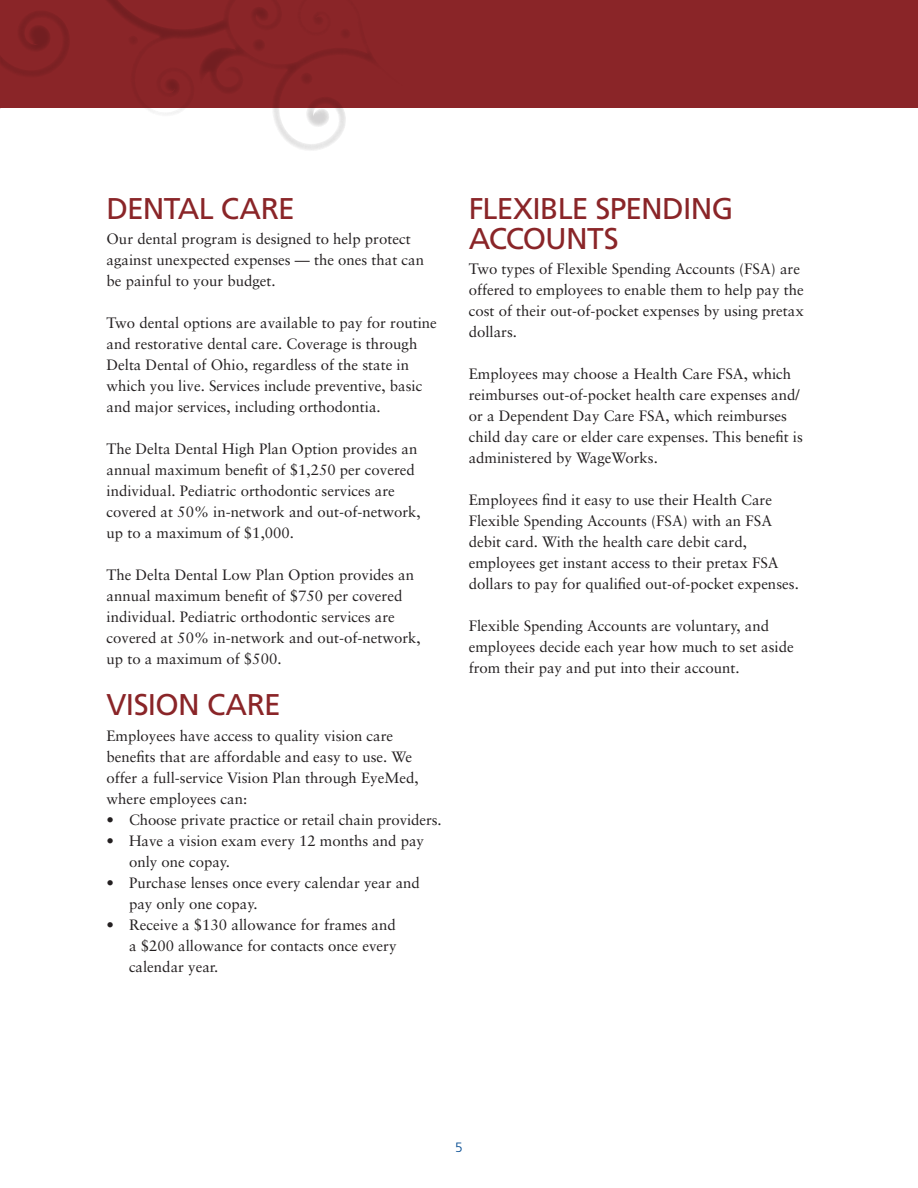
<style>
.page{position:relative;width:918px;height:1188px;background:#fff}
.page>*{position:absolute;margin:0;border:0;box-sizing:border-box;transform-origin:0 0}
.Larger_SUBHEAD{font:30px/30px "Frutiger";letter-spacing:-.025em;color:#8a2528}
.Text{font:15px/21px "Sabon";color:#231f20}
.t1{font:300 13.5px "Frutiger";color:#014990}
</style>
<div class="page">
<div style="left:0;top:0;width:918px;height:108px;background:#8a2528"></div>
<svg style="left:0;top:0;width:373px;height:150px"></svg>
<p class="Larger_SUBHEAD" style="left:106px;top:194px;width:190px">DENTAL CARE</p>
<p class="Text" style="left:106px;top:229px;width:319px">Our dental program is designed to help protect against unexpected expenses — the ones that can be painful to your budget.</p>
<p class="Text" style="left:106px;top:313px;width:332px">Two dental options are available to pay for routine and restorative dental care. Coverage is through Delta Dental of Ohio, regardless of the state in which you live. Services include preventive, basic and major services, including orthodontia.</p>
<p class="Text" style="left:106px;top:439px;width:316px">The Delta Dental High Plan Option provides an annual maximum benefit of $1,250 per covered individual. Pediatric orthodontic services are covered at 50% in-network and out-of-network, up to a maximum of $1,000.</p>
<p class="Text" style="left:106px;top:565px;width:316px">The Delta Dental Low Plan Option provides an annual maximum benefit of $750 per covered individual. Pediatric orthodontic services are covered at 50% in-network and out-of-network, up to a maximum of $500.</p>
<p class="Larger_SUBHEAD" style="left:106px;top:690px;width:176px">VISION CARE</p>
<p class="Text" style="left:106px;top:725px;width:314px">Employees have access to quality vision care benefits that are affordable and easy to use. We offer a full-service Vision Plan through EyeMed, where employees can:</p>
<p class="Text" style="left:106px;top:809px;width:337px">• Choose private practice or retail chain providers.</p>
<p class="Text" style="left:129px;top:830px;width:297px;text-indent:-22px">• Have a vision exam every 12 months and pay only one copay.</p>
<p class="Text" style="left:129px;top:872px;width:292px;text-indent:-22px">• Purchase lenses once every calendar year and pay only one copay.</p>
<p class="Text" style="left:129px;top:914px;width:269px;text-align:justify;text-indent:-22px">• Receive a $130 allowance for frames and a $200 allowance for contacts once every calendar year.</p>
<p class="Larger_SUBHEAD" style="left:469px;top:194px;width:266px">FLEXIBLE SPENDING<br>ACCOUNTS</p>
<p class="Text" style="left:469px;top:259px;width:337px">Two types of Flexible Spending Accounts (FSA) are offered to employees to enable them to help pay the cost of their out-of-pocket expenses by using pretax dollars.</p>
<p class="Text" style="left:469px;top:364px;width:336px">Employees may choose a Health Care FSA, which reimburses out-of-pocket health care expenses and/ or a Dependent Day Care FSA, which reimburses child day care or elder care expenses. This benefit is administered by WageWorks.</p>
<p class="Text" style="left:469px;top:490px;width:332px">Employees find it easy to use their Health Care Flexible Spending Accounts (FSA) with an FSA debit card. With the health care debit card, employees get instant access to their pretax FSA dollars to pay for qualified out-of-pocket expenses.</p>
<p class="Text" style="left:469px;top:616px;width:326px">Flexible Spending Accounts are voluntary, and employees decide each year how much to set aside from their pay and put into their account.</p>
<p class="t1" style="left:455px;top:1139px;width:9px">5</p>
</div>
